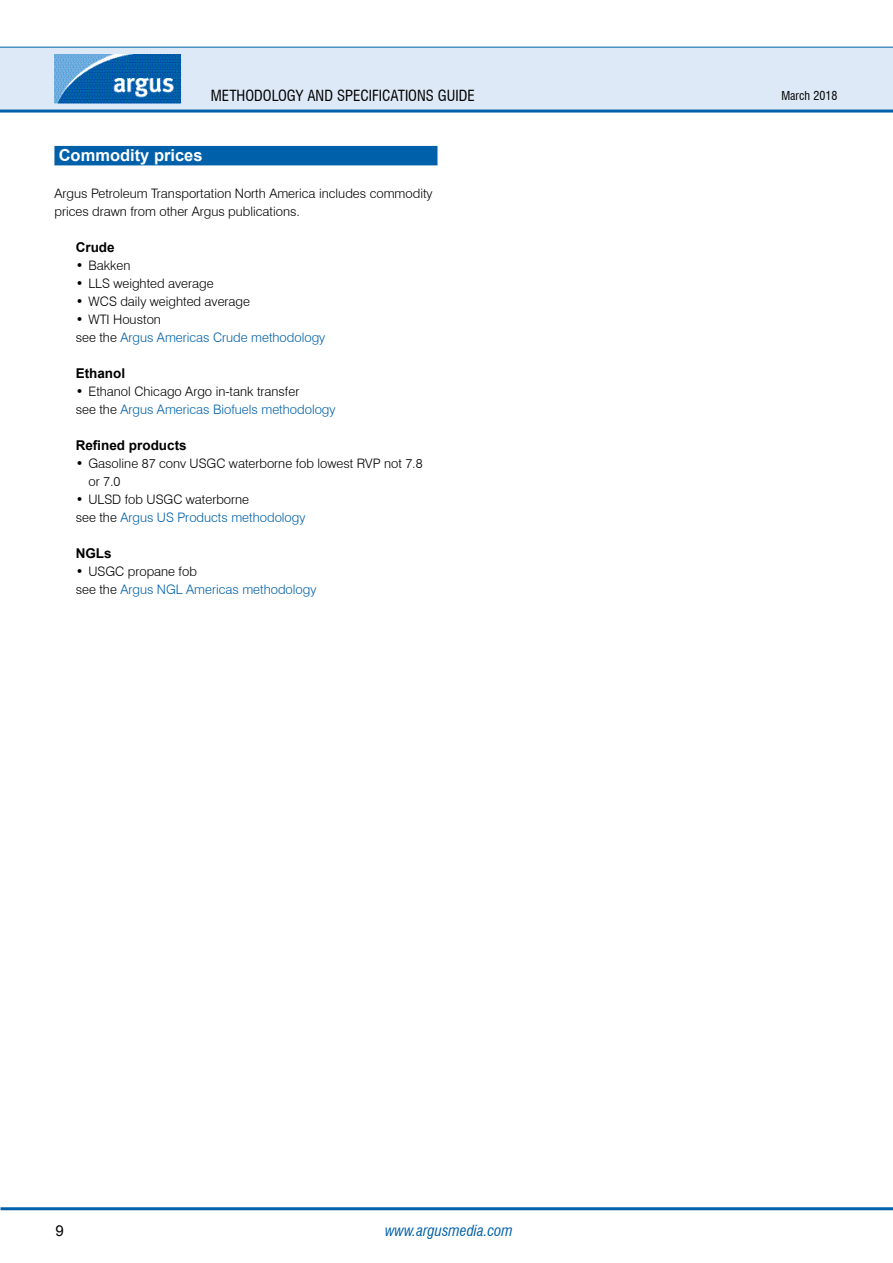
<style>
.page{position:relative;width:893px;height:1263px;background:#fff}
.page>*{position:absolute;margin:0;border:0;box-sizing:border-box;transform-origin:0 0}
.t1{font:700 16.5px "Arial";color:#fff}
.t2{font:condensed 15px "Swiss 721 BT";color:#000}
.t3{font:italic condensed 15px "Swiss 721 BT";color:#0060a9}
.t4{font:15px "Arial";color:#000}
.t5{font:700 13.5px "Arial";color:#000}
.t6{font:300 13.05px/18px "Swiss 721 BT";color:#000}
.t7{font:300 13.05px/18px "Swiss 721 BT";color:#0060a9}
.t8{font:condensed 12px "Swiss 721 BT";color:#000}
.s1{color:#000}
.s2{color:#0060a9}
</style>
<div class="page">
<div style="left:0;top:47px;width:893px;height:64px;background:#dee9f7"></div>
<hr style="left:0;top:110px;width:893px;height:3px;background:#0060a9">
<hr style="left:0;top:47px;width:893px;height:1px;background:#0060a9">
<hr style="left:1px;top:1207px;width:892px;height:3px;background:#0060a9">
<img style="left:54px;top:54px;width:126px;height:50px">
<div style="left:54px;top:146px;width:383px;height:19px;background:#0060a9"></div>
<p class="t2" style="left:211px;top:86px;width:265px">METHODOLOGY AND SPECIFICATIONS GUIDE</p>
<p class="t1" style="left:59px;top:145px;width:145px">Commodity prices</p>
<p class="t6" style="left:54px;top:184px;width:380px">Argus Petroleum Transportation North America includes commodity prices drawn from other Argus publications.</p>
<p class="t5" style="left:76px;top:238px;width:41px">Crude</p>
<p class="t6" style="left:76px;top:256px;width:56px">• Bakken</p>
<p class="t6" style="left:76px;top:274px;width:139px">• LLS weighted average</p>
<p class="t6" style="left:76px;top:292px;width:176px">• WCS daily weighted average</p>
<p class="t7" style="left:76px;top:310px;width:251px"><span class="s1">• WTI Houston<br>see the</span> Argus Americas Crude methodology</p>
<p class="t5" style="left:76px;top:364px;width:51px">Ethanol</p>
<p class="t6" style="left:76px;top:382px;width:261px">• Ethanol Chicago Argo in-tank transfer<br>see the <span class="s2">Argus Americas Biofuels methodology</span></p>
<p class="t5" style="left:76px;top:436px;width:113px">Refined products</p>
<p class="t6" style="left:88px;top:454px;width:336px;text-indent:-13px">• Gasoline 87 conv USGC waterborne fob lowest RVP not 7.8 or 7.0</p>
<p class="t6" style="left:76px;top:490px;width:231px">• ULSD fob USGC waterborne<br>see the <span class="s2">Argus US Products methodology</span></p>
<p class="t5" style="left:76px;top:544px;width:38px">NGLs</p>
<p class="t7" style="left:76px;top:562px;width:242px"><span class="s1">• USGC propane fob<br>see the</span> Argus NGL Americas methodology</p>
<p class="t4" style="left:55px;top:1220px;width:10px">9</p>
<p class="t3" style="left:385px;top:1221px;width:129px">www.argusmedia.com</p>
<p class="t8" style="left:781px;top:88px;width:58px">MARCH 2018</p>
</div>
